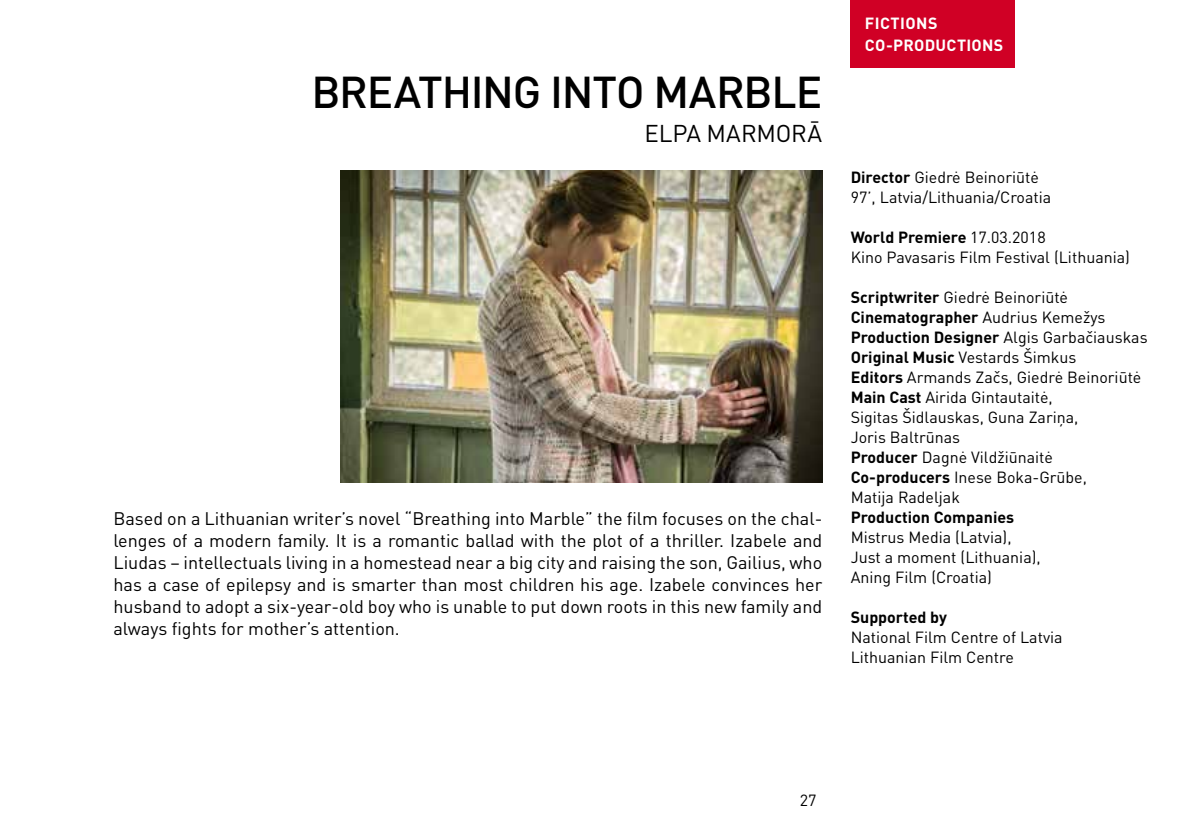
<style>
.page{position:relative;width:1191px;height:840px;background:#fff}
.page>*{position:absolute;margin:0;border:0;box-sizing:border-box;transform-origin:0 0}
.t1{font:500 44px "DIN Pro";letter-spacing:-.025em;color:#000}
.t2{font:24px "DIN Pro";letter-spacing:-.015em;color:#000}
.t3{font:18px/22px "DIN Pro";color:#000;text-align:justify}
.t4{font:16px/20px "DIN Pro";color:#000}
.t5{font:700 16px "DIN Pro";color:#000}
.t6{font:700 16px/22px "DIN Pro";letter-spacing:.025em;color:#fff}
.s1{font-weight:700}
</style>
<div class="page">
<div style="left:850px;top:0;width:165px;height:68px;background:#d00025"></div>
<img style="left:340px;top:170px;width:482px;height:312px">
<h1 class="t1" style="left:311px;top:62px;width:512px">BREATHING INTO MARBLE</h1>
<h2 class="t2" style="left:644px;top:117px;width:179px">ELPA MARMORĀ</h2>
<p class="t3" style="left:113px;top:506px;width:710px">Based on a Lithuanian writer’s novel “Breathing into Marble” the film focuses on the chal&shy;lenges of a modern family. It is a romantic ballad with the plot of a thriller. Izabele and Liudas – intellectuals living in a homestead near a big city and raising the son, Gailius, who has a case of epilepsy and is smarter than most children his age. Izabele convinces her husband to adopt a six-year-old boy who is unable to put down roots in this new family and always fights for mother’s attention.</p>
<p class="t6" style="left:865px;top:12px;width:140px">FICTIONS<br>CO-PRODUCTIONS</p>
<p class="t4" style="left:850px;top:166px;width:202px"><span class="s1">Director</span> Giedrė Beinoriūtė<br>97’, Latvia/Lithuania/Croatia</p>
<p class="t4" style="left:850px;top:226px;width:281px"><span class="s1">World Premiere</span> 17.03.2018<br>Kino Pavasaris Film Festival (Lithuania)</p>
<p class="t4" style="left:850px;top:286px;width:298px"><span class="s1">Scriptwriter</span> Giedrė Beinoriūtė<br><span class="s1">Cinematographer</span> Audrius Kemežys<br><span class="s1">Production Designer</span> Algis Garbačiauskas<br><span class="s1">Original Music</span> Vestards Šimkus<br><span class="s1">Editors</span> Armands Začs, Giedrė Beinoriūtė<br><span class="s1">Main Cast</span> Airida Gintautaitė,<br>Sigitas Šidlauskas, Guna Zariņa,<br>Joris Baltrūnas<br><span class="s1">Producer</span> Dagnė Vildžiūnaitė<br><span class="s1">Co-producers</span> Inese Boka-Grūbe,<br>Matija Radeljak</p>
<p class="t5" style="left:850px;top:506px;width:165px">Production Companies</p>
<p class="t4" style="left:850px;top:526px;width:191px">Mistrus Media (Latvia),<br>Just a moment (Lithuania),<br>Aning Film (Croatia)</p>
<p class="t5" style="left:850px;top:606px;width:98px">Supported by</p>
<p class="t4" style="left:850px;top:626px;width:213px">National Film Centre of Latvia<br>Lithuanian Film Centre</p>
<p class="t4" style="left:800px;top:789px;width:18px">27</p>
</div>
